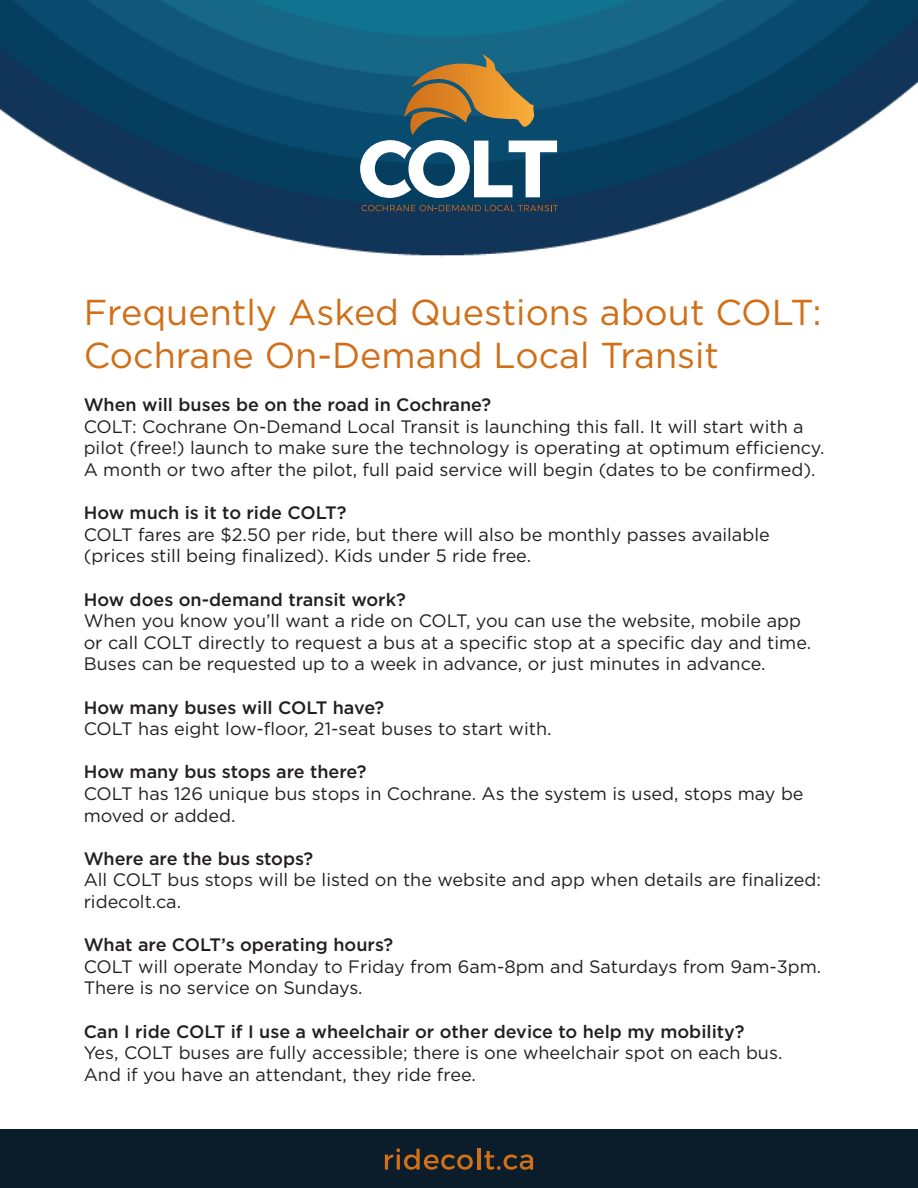
<style>
.page{position:relative;width:918px;height:1188px;background:#fff}
.page>*{position:absolute;margin:0;border:0;box-sizing:border-box;transform-origin:0 0}
.Question{font:36px "Gotham";color:#d06f18}
.Answer{font:18px/21.6px "Gotham";color:#231f20}
.Question-2{font:500 18px "Gotham";color:#231f20}
</style>
<div class="page">
<img style="left:0;top:0;width:918px;height:257px">
<div style="left:0;top:1130px;width:918px;height:58px;background:#0b1d2a"></div>
<svg style="left:361px;top:205px;width:197px;height:6px"></svg>
<svg style="left:360px;top:54px;width:197px;height:144px"></svg>
<svg style="left:385px;top:1148px;width:88px;height:22px"></svg>
<hr style="left:477px;top:1149px;width:3px;height:21px;background:#d07019">
<svg style="left:484px;top:1151px;width:49px;height:19px"></svg>
<p class="Question" style="left:84px;top:289px;width:739px">Frequently Asked Questions about COLT:</p>
<p class="Question" style="left:84px;top:332px;width:637px">Cochrane On-Demand Local Transit</p>
<p class="Question-2" style="left:84px;top:393px;width:409px">When will buses be on the road in Cochrane?</p>
<p class="Answer" style="left:84px;top:415px;width:742px">COLT: Cochrane On-Demand Local Transit is launching this fall. It will start with a pilot (free!) launch to make sure the technology is operating at optimum efficiency.<br>A month or two after the pilot, full paid service will begin (dates to be confirmed).</p>
<p class="Question-2" style="left:84px;top:501px;width:264px">How much is it to ride COLT?</p>
<p class="Answer" style="left:84px;top:523px;width:688px">COLT fares are $2.50 per ride, but there will also be monthly passes available (prices still being finalized). Kids under 5 ride free.</p>
<p class="Question-2" style="left:84px;top:587px;width:324px">How does on-demand transit work?</p>
<p class="Answer" style="left:84px;top:610px;width:729px">When you know you’ll want a ride on COLT, you can use the website, mobile app or call COLT directly to request a bus at a specific stop at a specific day and time.<br>Buses can be requested up to a week in advance, or just minutes in advance.</p>
<p class="Question-2" style="left:84px;top:695px;width:302px">How many buses will COLT have?</p>
<p class="Answer" style="left:84px;top:718px;width:469px">COLT has eight low-floor, 21-seat buses to start with.</p>
<p class="Question-2" style="left:84px;top:760px;width:284px">How many bus stops are there?</p>
<p class="Answer" style="left:84px;top:782px;width:721px">COLT has 126 unique bus stops in Cochrane. As the system is used, stops may be moved or added.</p>
<p class="Question-2" style="left:84px;top:847px;width:231px">Where are the bus stops?</p>
<p class="Answer" style="left:84px;top:869px;width:739px">All COLT bus stops will be listed on the website and app when details are finalized: ridecolt.ca.</p>
<p class="Question-2" style="left:84px;top:933px;width:311px">What are COLT’s operating hours?</p>
<p class="Answer" style="left:84px;top:955px;width:739px">COLT will operate Monday to Friday from 6am-8pm and Saturdays from 9am-3pm.<br>There is no service on Sundays.</p>
<p class="Question-2" style="left:84px;top:1019px;width:662px">Can I ride COLT if I use a wheelchair or other device to help my mobility?</p>
<p class="Answer" style="left:84px;top:1042px;width:700px">Yes, COLT buses are fully accessible; there is one wheelchair spot on each bus.<br>And if you have an attendant, they ride free.</p>
</div>
